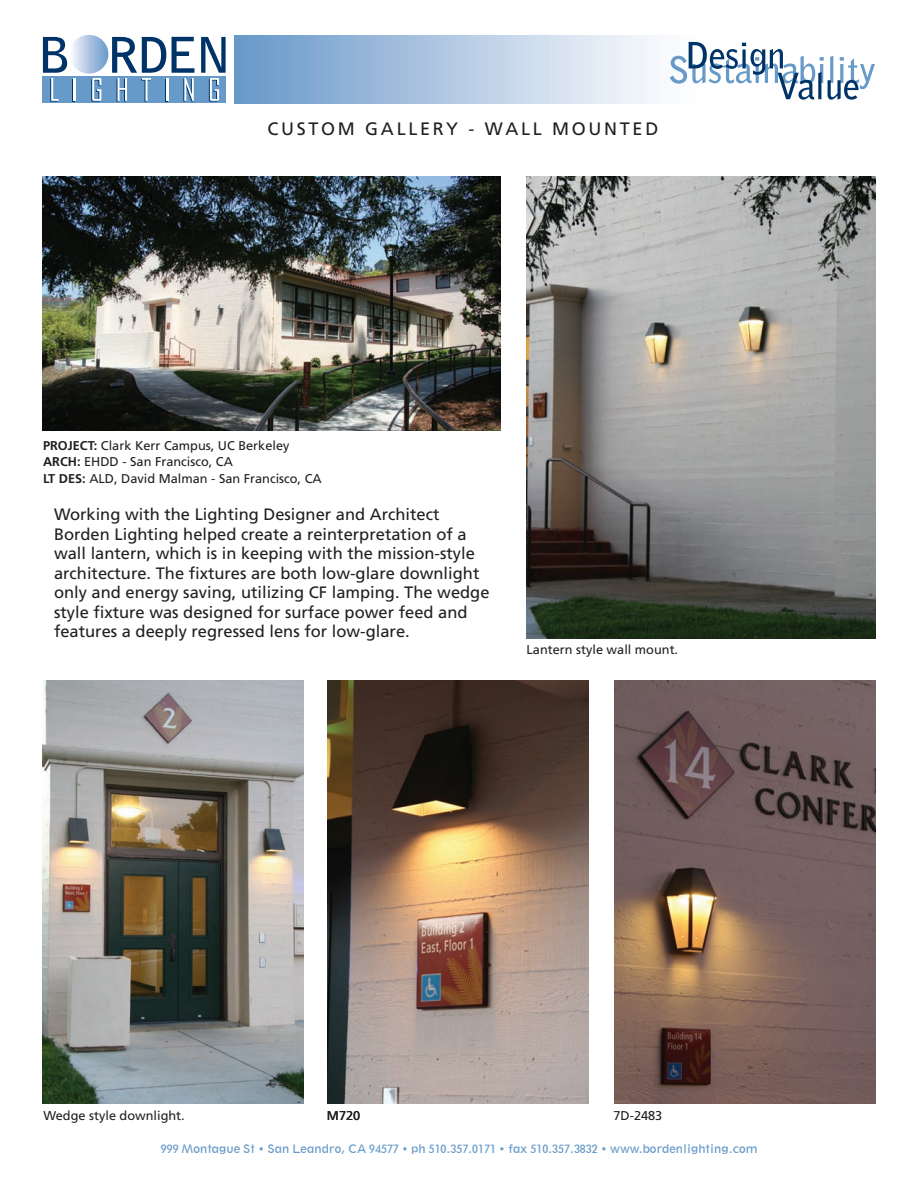
<style>
.page{position:relative;width:918px;height:1188px;background:#fff}
.page>*{position:absolute;margin:0;border:0;box-sizing:border-box;transform-origin:0 0}
.t1{font:18px "Frutiger";letter-spacing:.15em;color:#231f20}
.t2{font:16.5px/19.5px "Frutiger";color:#231f20}
.t3{font:12.75px/16.5px "Frutiger";color:#231f20}
.t4{font:10.8px "Geometric 212 BT";color:#679ac8}
.s1{font-weight:700}
</style>
<div class="page">
<div style="left:43px;top:76px;width:183px;height:27px;background:#679ac8"></div>
<hr style="left:73px;top:79px;width:2px;height:23px;background:#003367">
<hr style="left:165px;top:79px;width:2px;height:23px;background:#003367">
<hr style="left:74px;top:78px;width:2px;height:23px;background:#fff">
<svg style="left:91px;top:78px;width:10px;height:24px"></svg>
<hr style="left:166px;top:78px;width:2px;height:23px;background:#fff">
<div style="left:70px;top:35px;width:38px;height:39px;background:linear-gradient(to right,#f8f8fc,#6e9ccb);border-radius:19px"></div>
<svg style="left:43px;top:37px;width:24px;height:65px"></svg>
<svg style="left:112px;top:37px;width:54px;height:65px"></svg>
<svg style="left:172px;top:37px;width:22px;height:65px"></svg>
<svg style="left:201px;top:37px;width:25px;height:65px"></svg>
<svg style="left:235px;top:35px;width:460px;height:69px;background:#b3cae3"></svg>
<svg style="left:670px;top:42px;width:205px;height:58px"></svg>
<img style="left:42px;top:177px;width:459px;height:254px">
<img style="left:526px;top:177px;width:350px;height:462px">
<img style="left:42px;top:680px;width:262px;height:424px">
<img style="left:327px;top:680px;width:262px;height:424px">
<img style="left:614px;top:680px;width:262px;height:424px">
<p class="t1" style="left:267px;top:118px;width:392px">CUSTOM GALLERY - WALL MOUNTED</p>
<p class="t3" style="left:43px;top:437px;width:280px"><span class="s1">PROJECT:</span> Clark Kerr Campus, UC Berkeley<br><span class="s1">ARCH:</span> EHDD - San Francisco, CA<br><span class="s1">LT DES:</span> ALD, David Malman - San Francisco, CA</p>
<p class="t2" style="left:54px;top:505px;width:437px">Working with the Lighting Designer and Architect Borden Lighting helped create a reinterpretation of a wall lantern, which is in keeping with the mission-style architecture. The fixtures are both low-glare downlight only and energy saving, utilizing CF lamping. The wedge style fixture was designed for surface power feed and features a deeply regressed lens for low-glare.</p>
<p class="t3" style="left:527px;top:642px;width:153px">Lantern style wall mount.</p>
<p class="t3" style="left:43px;top:1107px;width:143px">Wedge style downlight.</p>
<p class="t3" style="left:327px;top:1107px;width:35px">M720</p>
<p class="t3" style="left:613px;top:1107px;width:50px">7D-2483</p>
<p class="t4" style="left:161px;top:1142px;width:598px">999 Montague St • San Leandro, CA 94577 • ph 510.357.0171 • fax 510.357.3832 • www.bordenlighting.com</p>
</div>
